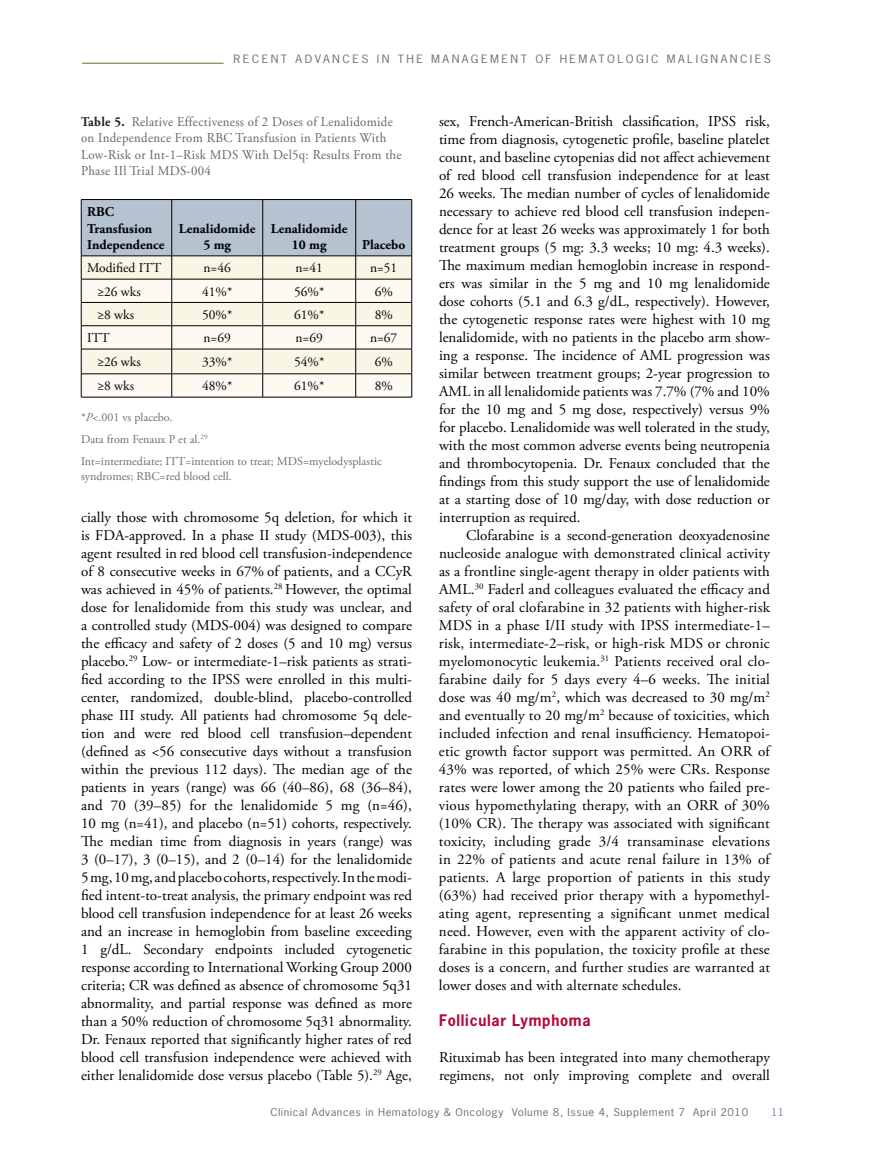
<style>
.page{position:relative;width:878px;height:1175px;background:#fff}
.page>*{position:absolute;margin:0;border:0;box-sizing:border-box;transform-origin:0 0}
.t1{font:15px/18px "Adobe Garamond Pro";color:#000;text-align:justify}
.t2{font:700 15px "News Gothic Std";letter-spacing:.05em;color:#b50938;scale:.95 1}
.t3{font:13.5px/16.5px "Adobe Garamond Pro";letter-spacing:.025em;color:#636466;scale:.95 1}
.t4{font:13.5px "Adobe Garamond Pro";color:#000}
.t5{font:700 13.5px/16.5px "Adobe Garamond Pro";color:#000;text-align:center}
.t6{font:12px/21.8px "Adobe Garamond Pro";color:#6d6e71}
.t7{font:10.8px "News Gothic Std";letter-spacing:.2em;color:#6d6e71;scale:1.11 1}
.t8{font:10.2px "News Gothic Std";letter-spacing:.05em;color:#6d6e71;scale:1.11 1}
.t9{font:10.2px "News Gothic Std";color:#738ba5;scale:1.11 1}
.s1{font-weight:700;color:#232020}
.s2{font-style:italic}
</style>
<div class="page">
<hr style="left:82px;top:63px;width:141px;height:1px;background:#677718">
<svg style="left:81px;top:199px;width:331px;height:198px"></svg>
<hr style="left:81px;top:397px;width:91px;height:1px;background:#000">
<hr style="left:172px;top:397px;width:91px;height:1px;background:#000">
<hr style="left:263px;top:397px;width:93px;height:1px;background:#000">
<hr style="left:356px;top:397px;width:56px;height:1px;background:#000">
<p class="t7" style="left:233px;top:52px;width:378px">Rec ent Adva nc es i n th e Managem ent o f Hema to lo gic</p>
<p class="t7" style="left:666px;top:52px;width:94px">Mali gnanci es</p>
<p class="t3" style="left:81px;top:114px;width:339px"><span class="s1">Table 5.</span> Relative Effectiveness of 2 Doses of Lenalidomide on Independence From RBC Transfusion in Patients With Low-Risk or Int-1–Risk MDS With Del5q: Results From the Phase IIl Trial MDS-004</p>
<p class="t5" style="left:87px;top:204px;width:79px;text-align:left">RBC<br>Transfusion<br>Independence</p>
<p class="t5" style="left:179px;top:220px;width:78px">Lenalidomide<br>5 mg</p>
<p class="t5" style="left:271px;top:220px;width:78px">Lenalidomide<br>10 mg</p>
<p class="t5" style="left:362px;top:237px;width:45px">Placebo</p>
<p class="t4" style="left:87px;top:260px;width:76px">Modified ITT</p>
<p class="t4" style="left:203px;top:260px;width:29px">n=46</p>
<p class="t4" style="left:295px;top:260px;width:29px">n=41</p>
<p class="t4" style="left:370px;top:260px;width:29px">n=51</p>
<p class="t4" style="left:97px;top:283px;width:45px">≥26 wks</p>
<p class="t4" style="left:202px;top:283px;width:32px">41%*</p>
<p class="t4" style="left:294px;top:283px;width:32px">56%*</p>
<p class="t4" style="left:374px;top:283px;width:20px">6%</p>
<p class="t4" style="left:97px;top:306px;width:38px">≥8 wks</p>
<p class="t4" style="left:202px;top:306px;width:32px">50%*</p>
<p class="t4" style="left:294px;top:306px;width:32px">61%*</p>
<p class="t4" style="left:374px;top:306px;width:20px">8%</p>
<p class="t4" style="left:87px;top:330px;width:24px">ITT</p>
<p class="t4" style="left:203px;top:330px;width:29px">n=69</p>
<p class="t4" style="left:295px;top:330px;width:29px">n=69</p>
<p class="t4" style="left:370px;top:330px;width:29px">n=67</p>
<p class="t4" style="left:97px;top:354px;width:45px">≥26 wks</p>
<p class="t4" style="left:202px;top:354px;width:32px">33%*</p>
<p class="t4" style="left:294px;top:354px;width:32px">54%*</p>
<p class="t4" style="left:374px;top:354px;width:20px">6%</p>
<p class="t4" style="left:97px;top:378px;width:38px">≥8 wks</p>
<p class="t4" style="left:202px;top:378px;width:32px">48%*</p>
<p class="t4" style="left:294px;top:378px;width:32px">61%*</p>
<p class="t4" style="left:374px;top:378px;width:20px">8%</p>
<p class="t6" style="left:81px;top:407px;width:302px">*<span class="s2">P</span>&lt;.001 vs placebo.<br>Data from Fenaux P et al.<sup>29<br></sup>Int=intermediate; ITT=intention to treat; MDS=myelodysplastic</p>
<p class="t6" style="left:81px;top:465px;width:152px">syndromes; RBC=red blood cell.</p>
<p class="t1" style="left:81px;top:509px;width:332px">cially those with chromosome 5q deletion, for which it is FDA-approved. In a phase II study (MDS-003), this agent resulted in red blood cell transfusion-independence of 8 consecutive weeks in 67% of patients, and a CCyR was achieved in 45% of patients.<sup>28</sup> However, the optimal dose for lenalidomide from this study was unclear, and a controlled study (MDS-004) was designed to compare the efficacy and safety of 2 doses (5 and 10 mg) versus placebo.<sup>29</sup> Low- or intermediate-1–risk patients as strati&shy;fied according to the IPSS were enrolled in this multi&shy;center, randomized, double-blind, placebo-controlled phase III study. All patients had chromosome 5q dele&shy;tion and were red blood cell transfusion–dependent (defined as &lt;56 consecutive days without a transfusion within the previous 112 days). The median age of the patients in years (range) was 66 (40–86), 68 (36–84), and 70 (39–85) for the lenalidomide 5 mg (n=46), 10 mg (n=41), and placebo (n=51) cohorts, respectively.<br>The median time from diagnosis in years (range) was 3 (0–17), 3 (0–15), and 2 (0–14) for the lenalidomide 5 mg, 10 mg, and placebo cohorts, respectively. In the modi&shy;fied intent-to-treat analysis, the primary endpoint was red blood cell transfusion independence for at least 26 weeks and an increase in hemoglobin from baseline exceeding 1 g/dL. Secondary endpoints included cytogenetic response according to International Working Group 2000 criteria; CR was defined as absence of chromosome 5q31 abnormality, and partial response was defined as more than a 50% reduction of chromosome 5q31 abnormality.<br>Dr. Fenaux reported that significantly higher rates of red blood cell transfusion independence were achieved with either lenalidomide dose versus placebo (Table 5).<sup>29</sup> Age,</p>
<p class="t1" style="left:439px;top:113px;width:332px">sex, French-American-British classification, IPSS risk, time from diagnosis, cytogenetic profile, baseline platelet count, and baseline cytopenias did not affect achievement of red blood cell transfusion independence for at least 26 weeks. The median number of cycles of lenalidomide necessary to achieve red blood cell transfusion indepen&shy;dence for at least 26 weeks was approximately 1 for both treatment groups (5 mg: 3.3 weeks; 10 mg: 4.3 weeks).<br>The maximum median hemoglobin increase in respond&shy;ers was similar in the 5 mg and 10 mg lenalidomide dose cohorts (5.1 and 6.3 g/dL, respectively). However, the cytogenetic response rates were highest with 10 mg lenalidomide, with no patients in the placebo arm show&shy;ing a response. The incidence of AML progression was similar between treatment groups; 2-year progression to AML in all lenalidomide patients was 7.7% (7% and 10% for the 10 mg and 5 mg dose, respectively) versus 9% for placebo. Lenalidomide was well tolerated in the study, with the most common adverse events being neutropenia and thrombocytopenia. Dr. Fenaux concluded that the findings from this study support the use of lenalidomide at a starting dose of 10 mg/day, with dose reduction or interruption as required.</p>
<p class="t1" style="left:439px;top:527px;width:332px;text-indent:27px">Clofarabine is a second-generation deoxyadenosine nucleoside analogue with demonstrated clinical activity as a frontline single-agent therapy in older patients with AML.<sup>30</sup> Faderl and colleagues evaluated the efficacy and safety of oral clofarabine in 32 patients with higher-risk MDS in a phase I/II study with IPSS intermediate-1– risk, intermediate-2–risk, or high-risk MDS or chronic myelomonocytic leukemia.<sup>31</sup> Patients received oral clo&shy;farabine daily for 5 days every 4–6 weeks. The initial dose was 40 mg/m<sup>2</sup>, which was decreased to 30 mg/m<sup>2 </sup>and eventually to 20 mg/m<sup>2</sup> because of toxicities, which included infection and renal insufficiency. Hematopoi&shy;etic growth factor support was permitted. An ORR of 43% was reported, of which 25% were CRs. Response rates were lower among the 20 patients who failed pre&shy;vious hypomethylating therapy, with an ORR of 30% (10% CR). The therapy was associated with significant toxicity, including grade 3/4 transaminase elevations in 22% of patients and acute renal failure in 13% of patients. A large proportion of patients in this study (63%) had received prior therapy with a hypomethyl&shy;ating agent, representing a significant unmet medical need. However, even with the apparent activity of clo&shy;farabine in this population, the toxicity profile at these doses is a concern, and further studies are warranted at lower doses and with alternate schedules.</p>
<p class="t2" style="left:439px;top:1010px;width:161px">Follicular Lymphoma</p>
<p class="t1" style="left:439px;top:1049px;width:332px">Rituximab has been integrated into many chemotherapy regimens, not only improving complete and overall</p>
<p class="t8" style="left:270px;top:1105px;width:432px">Clinical Advances in Hematology &amp; Oncology Volume 8, Issue 4, Supplement 7 April 2010</p>
<p class="t9" style="left:771px;top:1105px;width:13px">11</p>
</div>
